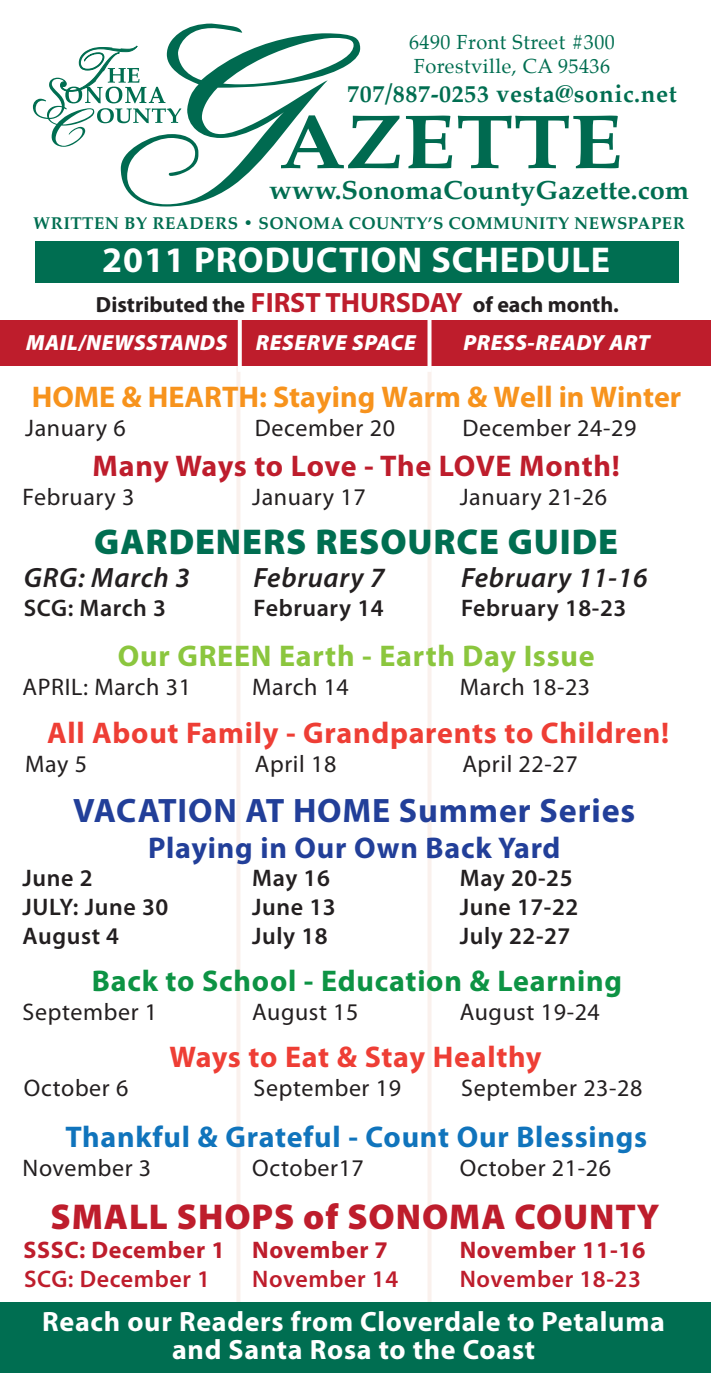
<style>
.page{position:relative;width:711px;height:1374px;background:#fff}
.page>*{position:absolute;margin:0;border:0;box-sizing:border-box;transform-origin:0 0}
.t1{font:900 36px "Myriad Pro";letter-spacing:.025em;color:#be1d2c}
.t2{font:700 36px "Myriad Pro";letter-spacing:.025em;color:#fff}
.t3{font:900 36px "Myriad Pro";letter-spacing:.025em;color:#006e51}
.t4{font:700 34px "Myriad Pro";letter-spacing:.025em;color:#223f99}
.t5{font:700 30px "Myriad Pro";letter-spacing:.025em;color:#ee3e35}
.t6{font:700 30px "Myriad Pro";color:#f7931d}
.t7{font:700 30px "Myriad Pro";letter-spacing:.025em;color:#1074bc}
.t8{font:700 30px "Myriad Pro";letter-spacing:.025em;color:#0d9344}
.t9{font:700 30px "Myriad Pro";letter-spacing:.02em;color:#be1d2c}
.t10{font:700 30px "Myriad Pro";letter-spacing:.025em;color:#8bc63e}
.t11{font:700 30px "Myriad Pro";letter-spacing:.025em;color:#223f99}
.t12{font:700 28px/28px "Myriad Pro";letter-spacing:.025em;color:#fff;text-align:center}
.t13{font:italic 600 28px "Myriad Pro";letter-spacing:.025em;color:#231f20}
.t14{font:700 26px "Palatino";color:#006e51;scale:1.05 1}
.t15{font:24px "Myriad Pro";letter-spacing:.025em;color:#231f20}
.t16{font:600 24px "Myriad Pro";letter-spacing:.025em;color:#231f20}
.t17{font:700 24px "Myriad Pro";letter-spacing:.025em;color:#be1d2c}
.t18{font:600 24px "Myriad Pro";letter-spacing:.025em;color:#be1d2c}
.t19{font:700 24px "Palatino";letter-spacing:.025em;color:#006e51}
.t20{font:700 22px/38px "Myriad Pro";color:#231f20}
.t21{font:italic 900 22px "Myriad Pro";letter-spacing:.025em;color:#fff}
.t22{font:20px/24px "Palatino";letter-spacing:.025em;color:#006e51}
.t23{font:700 17px "Palatino";letter-spacing:.025em;color:#006e51}
.s1{font-size:28px;color:#be1d2c}
.s2{font-weight:900;font-style:italic;color:#fff}
</style>
<div class="page">
<svg style="left:236px;top:365px;width:195px;height:937px"></svg>
<div style="left:0;top:320px;width:710px;height:45px;background:#be1d2c"></div>
<div style="left:35px;top:241px;width:643px;height:41px;background:#006e51"></div>
<svg style="left:360px;top:115px;width:39px;height:53px"></svg>
<svg style="left:406px;top:116px;width:213px;height:52px"></svg>
<svg style="left:121px;top:24px;width:239px;height:182px"></svg>
<svg style="left:33px;top:46px;width:148px;height:101px"></svg>
<div style="left:0;top:1302px;width:710px;height:70px;background:#006e51"></div>
<svg style="left:238px;top:320px;width:193px;height:52px"></svg>
<p class="t22" style="left:409px;top:32px;width:207px">6490 Front Street #300<br>Forestville, CA 95436</p>
<p class="t19" style="left:347px;top:79px;width:331px">707/887-0253 vesta@sonic.net</p>
<p class="t14" style="left:269px;top:174px;width:401px">www.SonomaCountyGazette.com</p>
<p class="t23" style="left:33px;top:213px;width:653px">WRITTEN BY READERS • SONOMA COUNTY’S COMMUNITY NEWSPAPER</p>
<h1 class="t2" style="left:102px;top:237px;width:509px">2011 PRODUCTION SCHEDULE</h1>
<p class="t20" style="left:26px;top:285px;width:594px;text-indent:70px">Distributed the <span class="s1">FIRST THURSDAY</span> of each month.<br><span class="s2">MAIL/NEWSSTANDS</span></p>
<p class="t21" style="left:256px;top:328px;width:162px">RESERVE SPACE</p>
<p class="t21" style="left:463px;top:328px;width:188px">PRESS-READY ART</p>
<p class="t6" style="left:32px;top:377px;width:651px">HOME &amp; HEARTH: Staying Warm &amp; Well in Winter</p>
<p class="t15" style="left:25px;top:413px;width:102px">January 6</p>
<p class="t15" style="left:255px;top:413px;width:141px">December 20</p>
<p class="t15" style="left:462px;top:413px;width:175px">December 24-29</p>
<p class="t9" style="left:92px;top:446px;width:528px">Many Ways to Love - The LOVE Month!</p>
<p class="t15" style="left:23px;top:482px;width:113px">February 3</p>
<p class="t15" style="left:252px;top:482px;width:115px">January 17</p>
<p class="t15" style="left:459px;top:482px;width:149px">January 21-26</p>
<h1 class="t3" style="left:94px;top:517px;width:525px">GARDENERS RESOURCE GUIDE</h1>
<p class="t13" style="left:24px;top:560px;width:167px">GRG: March 3</p>
<p class="t13" style="left:253px;top:560px;width:133px">February 7</p>
<p class="t13" style="left:461px;top:560px;width:188px">February 11-16</p>
<p class="t16" style="left:24px;top:593px;width:143px">SCG: March 3</p>
<p class="t16" style="left:253px;top:593px;width:132px">February 14</p>
<p class="t16" style="left:461px;top:593px;width:167px">February 18-23</p>
<p class="t10" style="left:118px;top:636px;width:478px">Our GREEN Earth - Earth Day Issue</p>
<p class="t15" style="left:23px;top:672px;width:170px">APRIL: March 31</p>
<p class="t15" style="left:252px;top:672px;width:98px">March 14</p>
<p class="t15" style="left:459px;top:672px;width:132px">March 18-23</p>
<p class="t5" style="left:47px;top:713px;width:623px">All About Family - Grandparents to Children!</p>
<p class="t15" style="left:25px;top:749px;width:63px">May 5</p>
<p class="t15" style="left:255px;top:749px;width:83px">April 18</p>
<p class="t15" style="left:462px;top:749px;width:117px">April 22-27</p>
<h2 class="t4" style="left:73px;top:788px;width:563px">VACATION AT HOME Summer Series</h2>
<p class="t11" style="left:148px;top:828px;width:414px">Playing in Our Own Back Yard</p>
<p class="t16" style="left:23px;top:863px;width:72px">June 2</p>
<p class="t16" style="left:252px;top:863px;width:79px">May 16</p>
<p class="t16" style="left:459px;top:863px;width:114px">May 20-25</p>
<p class="t16" style="left:23px;top:892px;width:147px">JULY: June 30</p>
<p class="t16" style="left:252px;top:892px;width:85px">June 13</p>
<p class="t16" style="left:459px;top:892px;width:120px">June 17-22</p>
<p class="t16" style="left:23px;top:920px;width:98px">August 4</p>
<p class="t16" style="left:252px;top:920px;width:77px">July 18</p>
<p class="t16" style="left:459px;top:920px;width:112px">July 22-27</p>
<p class="t8" style="left:92px;top:961px;width:531px">Back to School - Education &amp; Learning</p>
<p class="t15" style="left:23px;top:997px;width:136px">September 1</p>
<p class="t15" style="left:252px;top:997px;width:108px">August 15</p>
<p class="t15" style="left:459px;top:997px;width:142px">August 19-24</p>
<p class="t5" style="left:169px;top:1037px;width:373px">Ways to Eat &amp; Stay Healthy</p>
<p class="t15" style="left:24px;top:1073px;width:106px">October 6</p>
<p class="t15" style="left:253px;top:1073px;width:149px">September 19</p>
<p class="t15" style="left:461px;top:1073px;width:183px">September 23-28</p>
<p class="t7" style="left:65px;top:1117px;width:583px">Thankful &amp; Grateful - Count Our Blessings</p>
<p class="t15" style="left:23px;top:1153px;width:130px">November 3</p>
<p class="t15" style="left:252px;top:1153px;width:113px">October17</p>
<p class="t15" style="left:459px;top:1153px;width:153px">October 21-26</p>
<h1 class="t1" style="left:51px;top:1193px;width:610px">SMALL SHOPS of SONOMA COUNTY</h1>
<p class="t17" style="left:24px;top:1234px;width:365px">SSSC: December 1 November 7</p>
<p class="t17" style="left:459px;top:1234px;width:187px">November 11-16</p>
<p class="t18" style="left:24px;top:1263px;width:187px">SCG: December 1</p>
<p class="t18" style="left:252px;top:1263px;width:147px">November 14</p>
<p class="t18" style="left:459px;top:1263px;width:182px">November 18-23</p>
<p class="t12" style="left:42px;top:1306px;width:624px">Reach our Readers from Cloverdale to Petaluma and Santa Rosa to the Coast</p>
</div>
